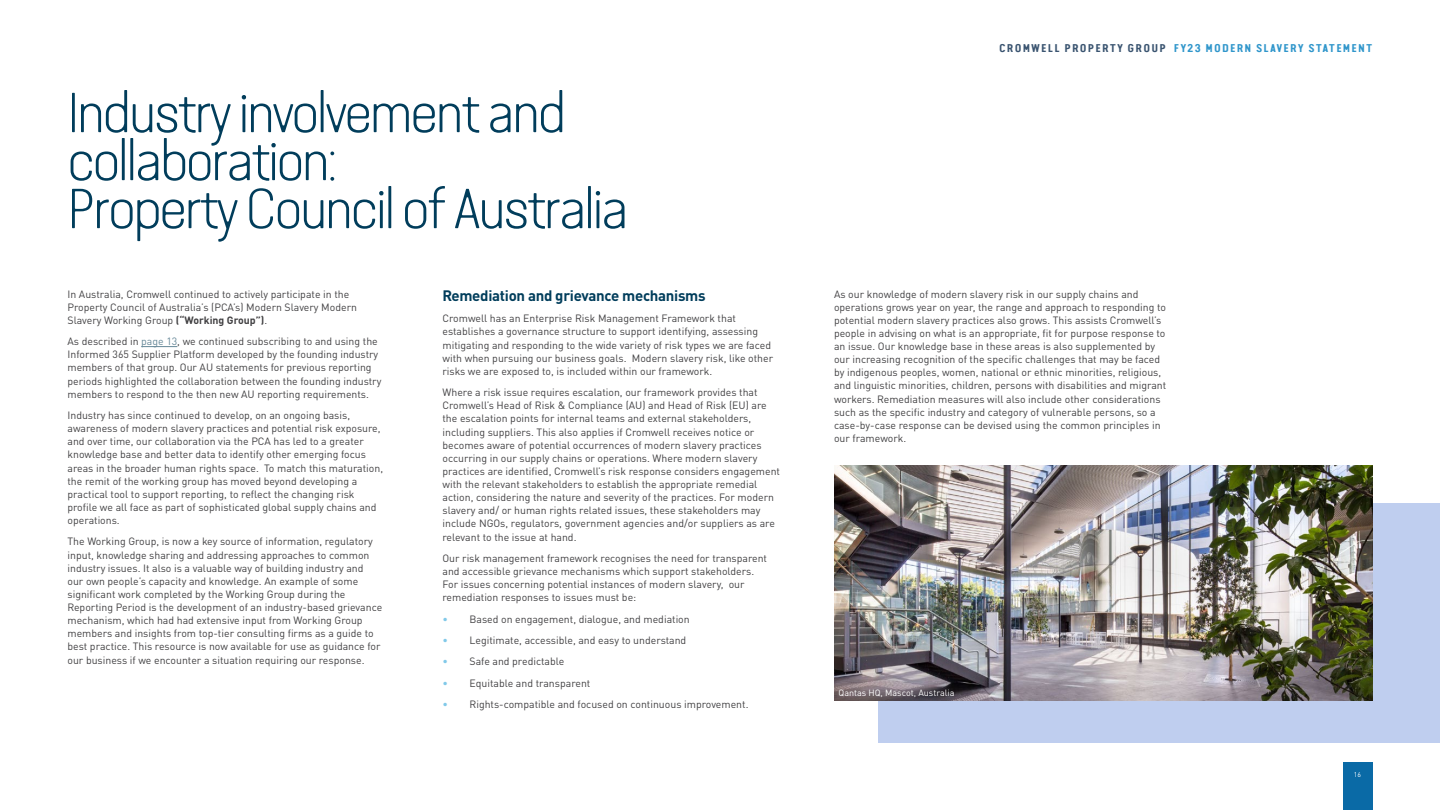
<style>
.page{position:relative;width:1440px;height:810px;background:#fff}
.page>*{position:absolute;margin:0;border:0;box-sizing:border-box;transform-origin:0 0}
.t1{font:300 56.25px/48px "Van Condensed Light Pro";letter-spacing:-.04em;color:#013d5b}
.t2{font:700 15px "DINOT";letter-spacing:-.02em;color:#013d5b}
.t3{font:700 11.32px "Van Condensed Pro";letter-spacing:.1em;color:#3096cb}
.t4{font:10.5px/13.1px "DINOT";color:#414042}
.t5{font:9px "DINOT";color:#fff}
.t6{font:6.9px "DINOT";color:#fff}
.s1{font-weight:700}
.s2{color:#668898}
.s3{color:#81c9e9}
.s4{color:#3a5470}
</style>
<div class="page">
<div style="left:1343px;top:763px;width:29px;height:47px;background:#0a6aa6"></div>
<div style="left:878px;top:503px;width:562px;height:239px;background:#bfceef"></div>
<hr style="left:141px;top:346px;width:36px;height:1px;background:#668898">
<img style="left:834px;top:466px;width:538px;height:234px">
<h1 class="t1" style="left:68px;top:87px;width:562px">Industry involvement and collaboration:<br>Property Council of Australia</h1>
<p class="t4" style="left:68px;top:287px;width:291px">In Australia, Cromwell continued to actively participate in the<br>Property Council of Australia’s (PCA’s) Modern Slavery Modern<br>Slavery Working Group <span class="s1">(“Working Group”)</span>.</p>
<p class="t4" style="left:68px;top:335px;width:315px">As described in <span class="s2">page 13</span>, we continued subscribing to and using the Informed 365 Supplier Platform developed by the founding industry members of that group. Our AU statements for previous reporting periods highlighted the collaboration between the founding industry members to respond to the then new AU reporting requirements.</p>
<p class="t4" style="left:68px;top:408px;width:317px">Industry has since continued to develop, on an ongoing basis, awareness of modern slavery practices and potential risk exposure, and over time, our collaboration via the PCA has led to a greater knowledge base and better data to identify other emerging focus areas in the broader human rights space. To match this maturation, the remit of the working group has moved beyond developing a practical tool to support reporting, to reflect the changing risk profile we all face as part of sophisticated global supply chains and operations.</p>
<p class="t4" style="left:68px;top:535px;width:316px">The Working Group, is now a key source of information, regulatory input, knowledge sharing and addressing approaches to common industry issues. It also is a valuable way of building industry and<br>our own people’s capacity and knowledge. An example of some significant work completed by the Working Group during the Reporting Period is the development of an industry-based grievance mechanism, which had had extensive input from Working Group members and insights from top-tier consulting firms as a guide to best practice. This resource is now available for use as guidance for our business if we encounter a situation requiring our response.</p>
<h2 class="t2" style="left:442px;top:286px;width:265px">Remediation and grievance mechanisms</h2>
<p class="t4" style="left:442px;top:312px;width:332px">Cromwell has an Enterprise Risk Management Framework that establishes a governance structure to support identifying, assessing mitigating and responding to the wide variety of risk types we are faced with when pursuing our business goals. Modern slavery risk, like other risks we are exposed to, is included within our framework.</p>
<p class="t4" style="left:442px;top:386px;width:339px">Where a risk issue requires escalation, our framework provides that Cromwell’s Head of Risk &amp; Compliance (AU) and Head of Risk (EU) are the escalation points for internal teams and external stakeholders, including suppliers. This also applies if Cromwell receives notice or becomes aware of potential occurrences of modern slavery practices occurring in our supply chains or operations. Where modern slavery practices are identified, Cromwell’s risk response considers engagement with the relevant stakeholders to establish the appropriate remedial action, considering the nature and severity of the practices. For modern slavery and/ or human rights related issues, these stakeholders may include NGOs, regulators, government agencies and/or suppliers as are relevant to the issue at hand.</p>
<p class="t4" style="left:442px;top:551px;width:326px">Our risk management framework recognises the need for transparent and accessible grievance mechanisms which support stakeholders.<br>For issues concerning potential instances of modern slavery, our remediation responses to issues must be:</p>
<p class="t4" style="left:442px;top:612px;width:249px"><span class="s3">•</span> Based on engagement, dialogue, and mediation</p>
<p class="t4" style="left:442px;top:634px;width:245px"><span class="s3">•</span> Legitimate, accessible, and easy to understand</p>
<p class="t4" style="left:442px;top:655px;width:123px"><span class="s3">•</span> Safe and predictable</p>
<p class="t4" style="left:442px;top:676px;width:149px"><span class="s3">•</span> Equitable and transparent</p>
<p class="t4" style="left:442px;top:698px;width:308px"><span class="s3">•</span> Rights-compatible and focused on continuous improvement.</p>
<p class="t3" style="left:999px;top:40px;width:375px"><span class="s4">CROMWELL PROPERTY GROUP</span> FY23 MODERN SLAVERY STATEMENT</p>
<p class="t4" style="left:834px;top:287px;width:334px">As our knowledge of modern slavery risk in our supply chains and operations grows year on year, the range and approach to responding to potential modern slavery practices also grows. This assists Cromwell’s people in advising on what is an appropriate, fit for purpose response to an issue. Our knowledge base in these areas is also supplemented by our increasing recognition of the specific challenges that may be faced by indigenous peoples, women, national or ethnic minorities, religious, and linguistic minorities, children, persons with disabilities and migrant workers. Remediation measures will also include other considerations such as the specific industry and category of vulnerable persons, so a case-by-case response can be devised using the common principles in our framework.</p>
<p class="t5" style="left:838px;top:687px;width:117px">Qantas HQ, Mascot, Australia</p>
<p class="t6" style="left:1354px;top:771px;width:9px">16</p>
</div>
